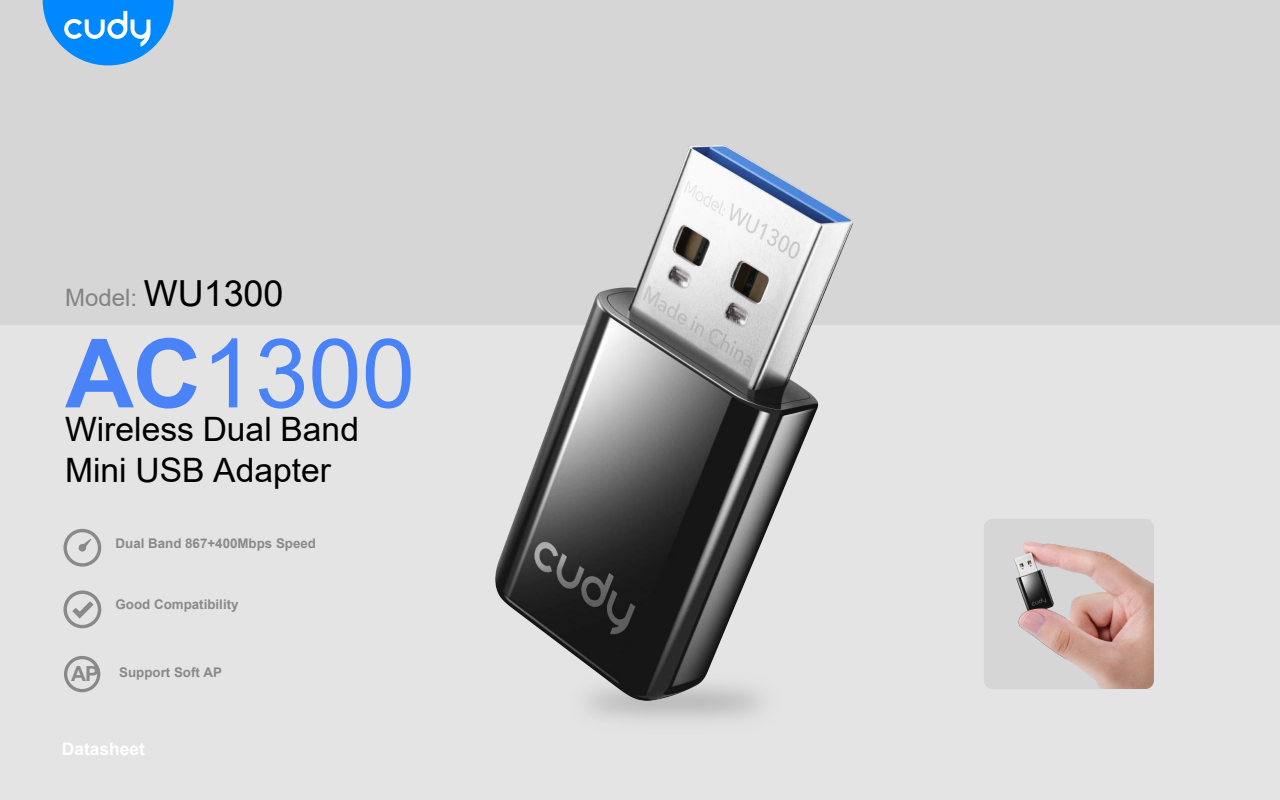
<style>
.page{position:relative;width:1280px;height:800px;background:#fff}
.page>*{position:absolute;margin:0;border:0;box-sizing:border-box;transform-origin:0 0}
.t1{font:96.1px "Arial";color:#4a82f8}
.t2{font:33.6px/40.3px "Arial";color:#000}
.t3{font:24px "Arial";color:#838383}
.t4{font:700 17.4px "Arial";color:#fff}
.t5{font:700 13.3px "Arial";color:#898989}
.s1{font-size:35.9px;color:#000}
.s2{font-weight:700;font-size:95.6px}
.s3{font-size:20.8px}
</style>
<div class="page">
<div style="left:0;top:1px;width:1280px;height:799px;background:#e4e4e4"></div>
<div style="left:0;top:0;width:1280px;height:324px;background:#d6d6d6"></div>
<svg style="left:43px;top:0;width:131px;height:65px"></svg>
<img style="left:588px;top:700px;width:173px;height:20px">
<svg style="left:63px;top:529px;width:38px;height:38px"></svg>
<svg style="left:63px;top:591px;width:38px;height:37px"></svg>
<svg style="left:64px;top:656px;width:36px;height:36px"></svg>
<img style="left:496px;top:145px;width:357px;height:555px">
<img style="left:984px;top:519px;width:170px;height:170px">
<h3 class="t3" style="left:65px;top:281px;width:220px">Model: <span class="s1">WU1300</span></h3>
<h1 class="t1" style="left:65px;top:307px;width:352px"><span class="s2">AC</span>1300</h1>
<h2 class="t2" style="left:65px;top:409px;width:295px">Wireless Dual Band<br>Mini USB Adapter</h2>
<p class="t5" style="left:116px;top:534px;width:202px">Dual Band 867+400Mbps Speed</p>
<p class="t5" style="left:116px;top:595px;width:124px">Good Compatibility</p>
<p class="t5" style="left:71px;top:663px;width:152px"><span class="s3">AP</span> Support Soft AP</p>
<h3 class="t4" style="left:62px;top:737px;width:85px">Datasheet</h3>
</div>
